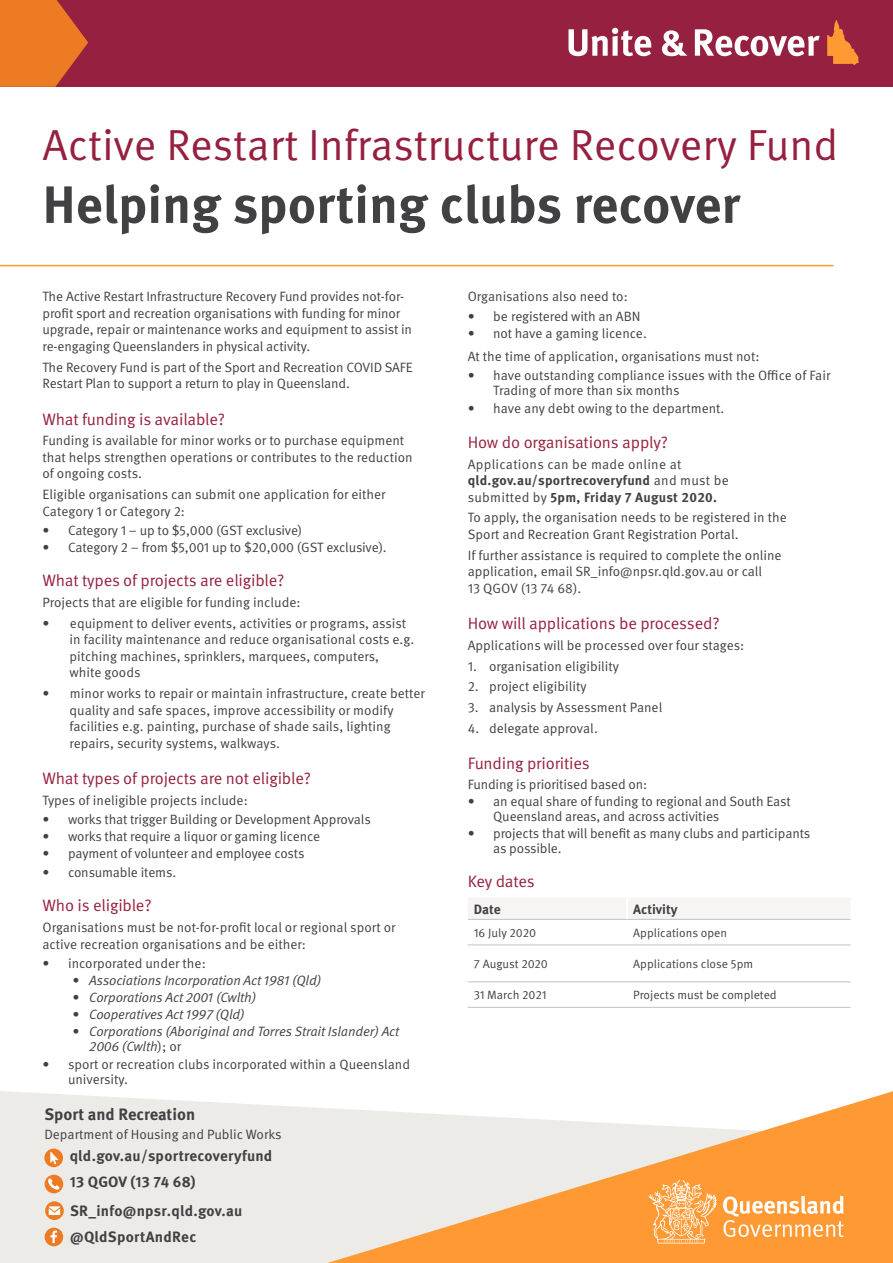
<style>
.page{position:relative;width:893px;height:1263px;background:#fff}
.page>*{position:absolute;margin:0;border:0;box-sizing:border-box;transform-origin:0 0}
.t1{font:700 52.5px "Meta Pro";color:#414042}
.t2{font:43.5px "Meta Pro Norm";letter-spacing:-.005em;color:#96203f}
.t3{font:16.5px "Meta Pro Norm";letter-spacing:-.01em;color:#96203f}
.t4{font:700 16.5px "Meta Pro";color:#414042}
.t5{font:700 15px "Meta Pro";letter-spacing:.015em;color:#414042}
.t6{font:13.5px/16.5px "Meta Pro Norm";letter-spacing:-.005em;color:#414042}
.t7{font:13.5px/15px "Meta Pro Norm Ita";letter-spacing:-.01em;color:#414042}
.t8{font:700 13.5px/16.5px "Meta Pro";letter-spacing:.015em;color:#414042}
.t9{font:13.5px "Meta Pro Norm";letter-spacing:.02em;color:#414042}
.t10{font:12px "Meta Pro Norm";color:#414042}
.s1{font-family:"Meta Pro Norm"}
.s2{font-family:"Meta Pro Norm";font-weight:400}
</style>
<div class="page">
<div style="left:0;top:1091px;width:327px;height:172px;background:#ecebe8"></div>
<svg style="left:327px;top:1091px;width:566px;height:172px"></svg>
<hr style="left:0;top:265px;width:833px;height:1px;background:#f93">
<div style="left:45px;top:1175px;width:18px;height:18px;background:#ed7b23;border-radius:50%"></div>
<svg style="left:48px;top:1178px;width:12px;height:12px"></svg>
<div style="left:468px;top:898px;width:382px;height:21px;background:#f6f5f4"></div>
<hr style="left:468px;top:919px;width:159px;height:1px;background:#c6c6c9">
<hr style="left:627px;top:919px;width:223px;height:1px;background:#c6c6c9">
<hr style="left:468px;top:944px;width:159px;height:1px;background:#c6c6c9">
<hr style="left:627px;top:944px;width:223px;height:1px;background:#c6c6c9">
<hr style="left:468px;top:981px;width:159px;height:1px;background:#c6c6c9">
<hr style="left:627px;top:981px;width:223px;height:1px;background:#c6c6c9">
<hr style="left:468px;top:1007px;width:159px;height:1px;background:#c6c6c9">
<hr style="left:627px;top:1007px;width:223px;height:1px;background:#c6c6c9">
<hr style="left:626px;top:897px;width:2px;height:22px;background:#fff">
<svg style="left:723px;top:1196px;width:121px;height:41px"></svg>
<svg style="left:649px;top:1180px;width:68px;height:63px"></svg>
<svg style="left:44px;top:1148px;width:19px;height:19px"></svg>
<svg style="left:50px;top:1152px;width:8px;height:12px"></svg>
<div style="left:45px;top:1227px;width:18px;height:19px;background:#ed7b23;border-radius:50%"></div>
<svg style="left:51px;top:1230px;width:6px;height:13px"></svg>
<div style="left:0;top:0;width:893px;height:86px;background:#96203f"></div>
<svg style="left:827px;top:20px;width:32px;height:45px"></svg>
<svg style="left:568px;top:28px;width:252px;height:28px"></svg>
<svg style="left:0;top:0;width:88px;height:87px"></svg>
<svg style="left:45px;top:1201px;width:19px;height:19px"></svg>
<svg style="left:49px;top:1206px;width:11px;height:9px"></svg>
<h2 class="t2" style="left:43px;top:112px;width:797px">Active Restart Infrastructure Recovery Fund</h2>
<h1 class="t1" style="left:43px;top:164px;width:699px">Helping sporting clubs recover</h1>
<p class="t6" style="left:43px;top:287px;width:371px">The Active Restart Infrastructure Recovery Fund provides not-for&shy;profit sport and recreation organisations with funding for minor upgrade, repair or maintenance works and equipment to assist in re-engaging Queenslanders in physical activity.</p>
<p class="t6" style="left:43px;top:358px;width:372px">The Recovery Fund is part of the Sport and Recreation COVID SAFE<br>Restart Plan to support a return to play in Queensland.</p>
<p class="t3" style="left:43px;top:406px;width:184px">What funding is available?</p>
<p class="t6" style="left:43px;top:431px;width:372px">Funding is available for minor works or to purchase equipment that helps strengthen operations or contributes to the reduction of ongoing costs.</p>
<p class="t6" style="left:43px;top:485px;width:345px">Eligible organisations can submit one application for either<br>Category 1 or Category 2:</p>
<p class="t6" style="left:43px;top:521px;width:261px">• Category 1 – up to $5,000 (GST exclusive)</p>
<p class="t6" style="left:43px;top:538px;width:346px">• Category 2 – from $5,001 up to $20,000 (GST exclusive).</p>
<p class="t3" style="left:43px;top:568px;width:243px">What types of projects are eligible?</p>
<p class="t6" style="left:43px;top:593px;width:260px">Projects that are eligible for funding include:</p>
<p class="t6" style="left:70px;top:614px;width:346px;text-indent:-27px">• equipment to deliver events, activities or programs, assist in facility maintenance and reduce organisational costs e.g. pitching machines, sprinklers, marquees, computers, white goods</p>
<p class="t6" style="left:70px;top:684px;width:357px;text-indent:-27px">• minor works to repair or maintain infrastructure, create better quality and safe spaces, improve accessibility or modify facilities e.g. painting, purchase of shade sails, lighting repairs, security systems, walkways.</p>
<p class="t3" style="left:43px;top:766px;width:270px">What types of projects are not eligible?</p>
<p class="t6" style="left:43px;top:791px;width:207px">Types of ineligible projects include:</p>
<p class="t6" style="left:43px;top:810px;width:330px">• works that trigger Building or Development Approvals</p>
<p class="t6" style="left:43px;top:827px;width:279px">• works that require a liquor or gaming licence</p>
<p class="t6" style="left:43px;top:845px;width:264px">• payment of volunteer and employee costs</p>
<p class="t6" style="left:43px;top:863px;width:135px">• consumable items.</p>
<p class="t3" style="left:43px;top:893px;width:111px">Who is eligible?</p>
<p class="t6" style="left:43px;top:918px;width:354px">Organisations must be not-for-profit local or regional sport or active recreation organisations and be either:</p>
<p class="t6" style="left:43px;top:954px;width:165px">• incorporated under the:</p>
<p class="t7" style="left:72px;top:972px;width:250px">• Associations Incorporation Act 1981 (Qld)</p>
<p class="t7" style="left:72px;top:989px;width:185px">• Corporations Act 2001 (Cwlth)</p>
<p class="t7" style="left:72px;top:1006px;width:174px">• Cooperatives Act 1997 (Qld)</p>
<p class="t7" style="left:89px;top:1023px;width:312px;text-indent:-17px">• Corporations (Aboriginal and Torres Strait Islander) Act<br>2006 (Cwlth<span class="s1">); or</span></p>
<p class="t6" style="left:68px;top:1055px;width:344px;line-height:15px;text-indent:-26px">• sport or recreation clubs incorporated within a Queensland university.</p>
<p class="t4" style="left:44px;top:1101px;width:152px">Sport and Recreation</p>
<p class="t6" style="left:44px;top:1125px;width:239px">Department of Housing and Public Works</p>
<p class="t5" style="left:70px;top:1170px;width:128px">13 QGOV (13 74 68)</p>
<p class="t5" style="left:70px;top:1144px;width:204px">qld.gov.au/sportrecoveryfund</p>
<p class="t5" style="left:70px;top:1199px;width:174px">SR_info@npsr.qld.gov.au</p>
<p class="t5" style="left:70px;top:1225px;width:128px">@QldSportAndRec</p>
<p class="t6" style="left:468px;top:287px;width:162px">Organisations also need to:</p>
<p class="t6" style="left:468px;top:307px;width:174px">• be registered with an ABN</p>
<p class="t6" style="left:468px;top:321px;width:293px;line-height:23px">• not have a gaming licence.<br>At the time of application, organisations must not:</p>
<p class="t6" style="left:493px;top:367px;width:339px;line-height:15px;text-indent:-26px">• have outstanding compliance issues with the Office of Fair<br>Trading of more than six months</p>
<p class="t6" style="left:468px;top:400px;width:258px">• have any debt owing to the department.</p>
<p class="t3" style="left:468px;top:430px;width:202px">How do organisations apply?</p>
<p class="t9" style="left:468px;top:454px;width:215px">Applications can be made online at</p>
<p class="t8" style="left:468px;top:471px;width:262px">qld.gov.au/sportrecoveryfund <span class="s2">and must be submitted by</span> 5pm, Friday 7 August 2020.</p>
<p class="t6" style="left:468px;top:508px;width:321px">To apply, the organisation needs to be registered in the<br>Sport and Recreation Grant Registration Portal.</p>
<p class="t6" style="left:468px;top:546px;width:315px">If further assistance is required to complete the online application, email SR_info@npsr.qld.gov.au or call<br>13 QGOV (13 74 68).</p>
<p class="t3" style="left:468px;top:611px;width:253px">How will applications be processed?</p>
<p class="t6" style="left:468px;top:636px;width:278px">Applications will be processed over four stages:</p>
<p class="t6" style="left:468px;top:657px;width:153px">1. organisation eligibility</p>
<p class="t6" style="left:468px;top:678px;width:120px">2. project eligibility</p>
<p class="t6" style="left:468px;top:698px;width:196px">3. analysis by Assessment Panel</p>
<p class="t6" style="left:468px;top:719px;width:132px">4. delegate approval.</p>
<p class="t3" style="left:468px;top:751px;width:124px">Funding priorities</p>
<p class="t6" style="left:468px;top:775px;width:181px">Funding is prioritised based on:</p>
<p class="t6" style="left:493px;top:793px;width:299px;line-height:15px;text-indent:-26px">• an equal share of funding to regional and South East<br>Queensland areas, and across activities</p>
<p class="t6" style="left:493px;top:825px;width:319px;line-height:15px;text-indent:-26px">• projects that will benefit as many clubs and participants as possible.</p>
<p class="t3" style="left:468px;top:869px;width:69px">Key dates</p>
<p class="t8" style="left:474px;top:900px;width:28px">Date</p>
<p class="t8" style="left:633px;top:900px;width:46px">Activity</p>
<p class="t10" style="left:474px;top:923px;width:64px">16 July 2020</p>
<p class="t10" style="left:633px;top:923px;width:95px">Applications open</p>
<p class="t10" style="left:474px;top:955px;width:76px">7 August 2020</p>
<p class="t10" style="left:633px;top:955px;width:122px">Applications close 5pm</p>
<p class="t10" style="left:474px;top:986px;width:74px">31 March 2021</p>
<p class="t10" style="left:633px;top:986px;width:145px">Projects must be completed</p>
</div>
